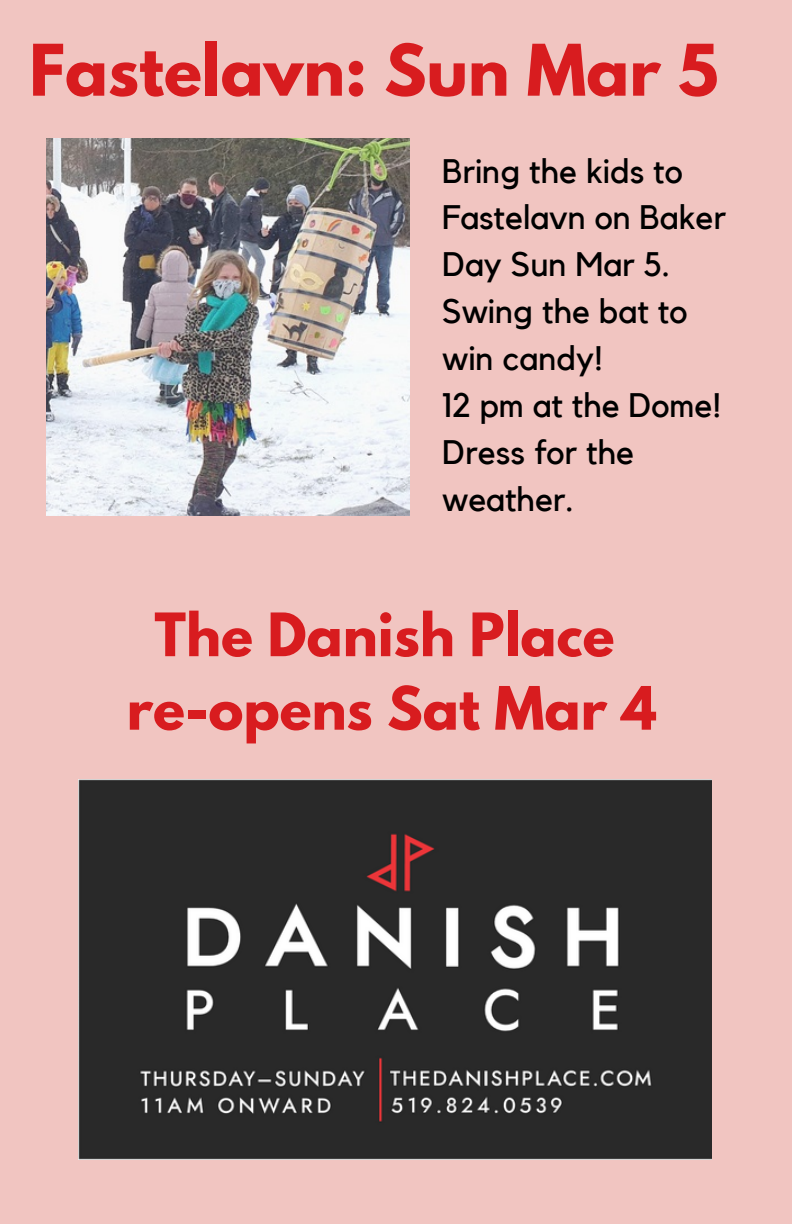
<style>
.page{position:relative;width:792px;height:1224px;background:#f1c5c1}
.page>*{position:absolute;margin:0;border:0;box-sizing:border-box;transform-origin:0 0}
.t1{font:700 63px "League Spartan";color:#d81c1f}
.t2{font:700 53px/73.6px "League Spartan";color:#d81c1f;text-align:center}
.t3{font:34px/47px "Kollektif";color:#000}
</style>
<div class="page">
<img style="left:47px;top:139px;width:363px;height:376px">
<img style="left:78px;top:780px;width:633px;height:379px">
<h1 class="t1" style="left:29px;top:39px;width:690px">Fastelavn: Sun Mar 5</h1>
<p class="t3" style="left:442px;top:149px;width:286px">Bring the kids to<br>Fastelavn on Baker<br>Day Sun Mar 5.<br>Swing the bat to win candy!<br>12 pm at the Dome!<br>Dress for the weather.</p>
<h2 class="t2" style="left:127px;top:605px;width:532px">The Danish Place re-opens Sat Mar 4</h2>
</div>
